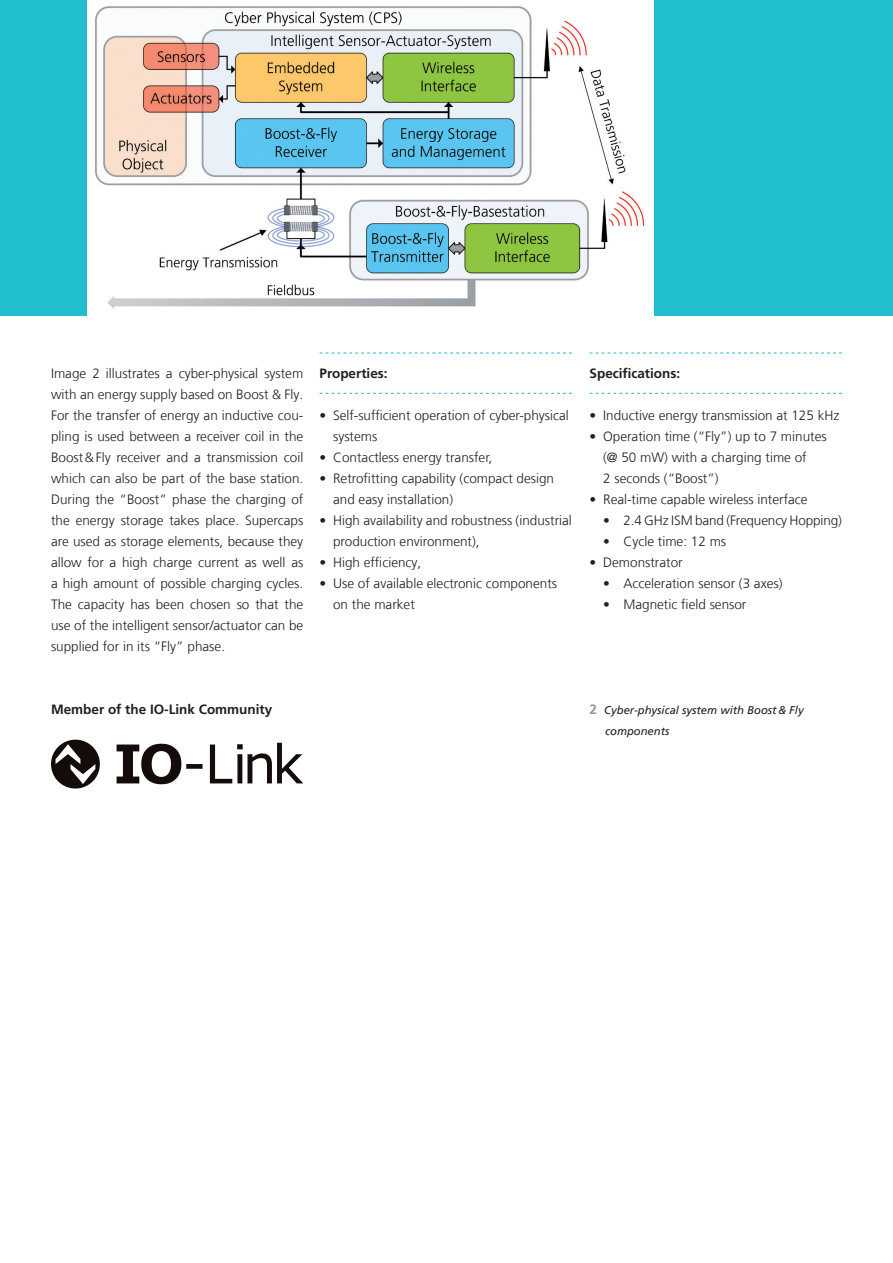
<style>
.page{position:relative;width:893px;height:1263px;background:#fff}
.page>*{position:absolute;margin:0;border:0;box-sizing:border-box;transform-origin:0 0}
.t1{font:300 13.5px/21px "Frutiger LT Com";color:#231f20}
.t2{font:700 13.5px "Frutiger LT Com";color:#231f20}
.t3{font:italic 11.25px/21px "Frutiger LT Com";color:#231f20}
.s1{font-weight:700;font-style:normal;font-size:13.5px;color:#939598}
</style>
<div class="page">
<div style="left:0;top:0;width:893px;height:315px;background:#21bece"></div>
<svg style="left:320px;top:353px;width:252px;height:1px"></svg>
<svg style="left:320px;top:393px;width:252px;height:1px"></svg>
<svg style="left:590px;top:353px;width:252px;height:1px"></svg>
<svg style="left:590px;top:393px;width:252px;height:1px"></svg>
<img style="left:88px;top:0;width:565px;height:315px">
<svg style="left:51px;top:740px;width:49px;height:48px"></svg>
<svg style="left:117px;top:743px;width:186px;height:41px"></svg>
<p class="t1" style="left:51px;top:363px;width:254px;text-align:justify">Image 2 illustrates a cyber-physical system with an energy supply based on Boost &amp; Fly.<br>For the transfer of energy an inductive cou&shy;pling is used between a receiver coil in the Boost&amp;Fly receiver and a transmission coil which can also be part of the base station.<br>During the “Boost” phase the charging of the energy storage takes place. Supercaps are used as storage elements, because they allow for a high charge current as well as a high amount of possible charging cycles.<br>The capacity has been chosen so that the use of the intelligent sensor/actuator can be supplied for in its “Fly” phase.</p>
<p class="t2" style="left:320px;top:365px;width:70px">Properties:</p>
<p class="t1" style="left:333px;top:405px;width:237px;text-indent:-14px">• Self-sufficient operation of cyber-physical systems</p>
<p class="t1" style="left:320px;top:447px;width:174px">• Contactless energy transfer,</p>
<p class="t1" style="left:333px;top:468px;width:223px;text-indent:-14px">• Retrofitting capability (compact design and easy installation)</p>
<p class="t1" style="left:333px;top:510px;width:240px;text-indent:-14px">• High availability and robustness (industrial production environment),</p>
<p class="t1" style="left:320px;top:552px;width:103px">• High efficiency,</p>
<p class="t1" style="left:333px;top:573px;width:226px;text-indent:-14px">• Use of available electronic components on the market</p>
<p class="t2" style="left:590px;top:365px;width:92px">Specifications:</p>
<p class="t1" style="left:590px;top:405px;width:251px">• Inductive energy transmission at 125 kHz</p>
<p class="t1" style="left:603px;top:426px;width:225px;text-indent:-14px">• Operation time (“Fly”) up to 7 minutes (@ 50 mW) with a charging time of<br>2 seconds (“Boost”)</p>
<p class="t1" style="left:590px;top:489px;width:219px">• Real-time capable wireless interface</p>
<p class="t1" style="left:603px;top:510px;width:240px">• 2.4 GHz ISM band (Frequency Hopping)</p>
<p class="t1" style="left:603px;top:531px;width:124px">• Cycle time: 12 ms</p>
<p class="t1" style="left:590px;top:552px;width:95px">• Demonstrator</p>
<p class="t1" style="left:603px;top:573px;width:181px">• Acceleration sensor (3 axes)</p>
<p class="t1" style="left:603px;top:594px;width:145px">• Magnetic field sensor</p>
<p class="t2" style="left:51px;top:701px;width:223px">Member of the IO-Link Community</p>
<p class="t3" style="left:605px;top:700px;width:200px;text-indent:-15px"><span class="s1">2</span> Cyber-physical system with Boost&amp; Fly components</p>
</div>
